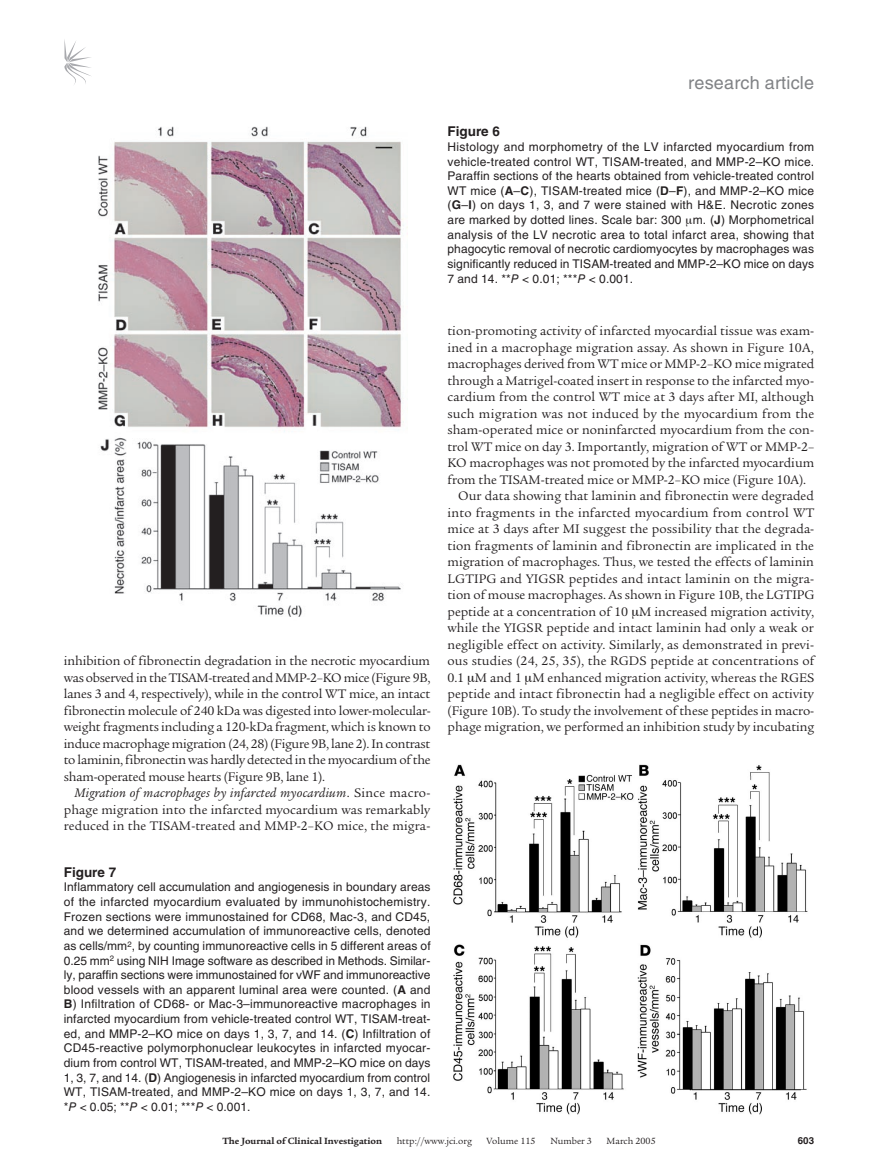
<style>
.page{position:relative;width:878px;height:1174px;background:#fff}
.page>*{position:absolute;margin:0;border:0;box-sizing:border-box;transform-origin:0 0}
.t1{font:18px "Helvetica LT Std";letter-spacing:.01em;color:#808285}
.t2{font:13.5px/16.5px "Legacy Serif Std";letter-spacing:.005em;color:#231f20;text-align:justify}
.t3{font:700 13.5px "Helvetica LT Std";color:#231f20}
.t4{font:12px/14.7px "Helvetica LT Std";letter-spacing:.005em;color:#231f20;text-align:justify}
.t5{font:9.75px "Legacy Serif Std";color:#231f20}
.t6{font:700 9.75px "Legacy Serif Std";color:#231f20}
.t7{font:700 9.75px "Helvetica LT Std";color:#231f20}
.s1{font-style:italic}
.s2{font-weight:700}
</style>
<div class="page">
<svg style="left:64px;top:39px;width:27px;height:46px"></svg>
<img style="left:98px;top:126px;width:309px;height:491px">
<img style="left:453px;top:764px;width:355px;height:351px">
<h1 class="t1" style="left:688px;top:72px;width:127px">research article</h1>
<p class="t2" style="left:64px;top:653px;width:368px">inhibition of fibronectin degradation in the necrotic myocardium was observed in the TISAM-treated and MMP-2–KO mice (Figure 9B, lanes 3 and 4, respectively), while in the control WT mice, an intact fibronectin molecule of 240 kDa was digested into lower-molecular&shy;weight fragments including a 120-kDa fragment, which is known to induce macrophage migration (24, 28) (Figure 9B, lane 2). In contrast to laminin, fibronectin was hardly detected in the myocardium of the sham-operated mouse hearts (Figure 9B, lane 1).</p>
<p class="t2" style="left:64px;top:785px;width:368px;text-indent:11px"><span class="s1">Migration of macrophages by infarcted myocardium</span>. Since macro&shy;phage migration into the infarcted myocardium was remarkably reduced in the TISAM-treated and MMP-2–KO mice, the migra-</p>
<p class="t3" style="left:64px;top:863px;width:54px">Figure 7</p>
<p class="t4" style="left:64px;top:879px;width:368px">Inflammatory cell accumulation and angiogenesis in boundary areas of the infarcted myocardium evaluated by immunohistochemistry.<br>Frozen sections were immunostained for CD68, Mac-3, and CD45, and we determined accumulation of immunoreactive cells, denoted as cells/mm<sup>2</sup>, by counting immunoreactive cells in 5 different areas of 0.25 mm<sup>2</sup> using NIH Image software as described in Methods. Similar&shy;ly, paraffin sections were immunostained for vWF and immunoreactive blood vessels with an apparent luminal area were counted. (<span class="s2">A</span> and <span class="s2">B</span>) Infiltration of CD68- or Mac-3–immunoreactive macrophages in infarcted myocardium from vehicle-treated control WT, TISAM-treat&shy;ed, and MMP-2–KO mice on days 1, 3, 7, and 14. (<span class="s2">C</span>) Infiltration of CD45-reactive polymorphonuclear leukocytes in infarcted myocar&shy;dium from control WT, TISAM-treated, and MMP-2–KO mice on days 1, 3, 7, and 14. (<span class="s2">D</span>) Angiogenesis in infarcted myocardium from control WT, TISAM-treated, and MMP-2–KO mice on days 1, 3, 7, and 14. *<span class="s1">P</span> &lt; 0.05; **<span class="s1">P</span> &lt; 0.01; ***<span class="s1">P</span> &lt; 0.001.</p>
<p class="t3" style="left:447px;top:123px;width:54px">Figure 6</p>
<p class="t4" style="left:447px;top:139px;width:368px">Histology and morphometry of the LV infarcted myocardium from vehicle-treated control WT, TISAM-treated, and MMP-2–KO mice.<br>Paraffin sections of the hearts obtained from vehicle-treated control WT mice (<span class="s2">A</span>–<span class="s2">C</span>), TISAM-treated mice (<span class="s2">D</span>–<span class="s2">F</span>), and MMP-2–KO mice (<span class="s2">G</span>–<span class="s2">I</span>) on days 1, 3, and 7 were stained with H&amp;E. Necrotic zones are marked by dotted lines. Scale bar: 300 m. (<span class="s2">J</span>) Morphometrical analysis of the LV necrotic area to total infarct area, showing that phagocytic removal of necrotic cardiomyocytes by macrophages was significantly reduced in TISAM-treated and MMP-2–KO mice on days 7 and 14. **<span class="s1">P</span> &lt; 0.01; ***<span class="s1">P</span> &lt; 0.001.</p>
<p class="t2" style="left:447px;top:323px;width:368px">tion-promoting activity of infarcted myocardial tissue was exam-</p>
<p class="t2" style="left:447px;top:339px;width:368px">ined in a macrophage migration assay. As shown in Figure 10A,</p>
<p class="t2" style="left:447px;top:356px;width:368px">macrophages derived from WT mice or MMP-2–KO mice migrated</p>
<p class="t2" style="left:447px;top:372px;width:368px">through a Matrigel-coated insert in response to the infarcted myo-</p>
<p class="t2" style="left:447px;top:389px;width:368px">cardium from the control WT mice at 3 days after MI, although</p>
<p class="t2" style="left:447px;top:405px;width:368px">such migration was not induced by the myocardium from the</p>
<p class="t2" style="left:447px;top:422px;width:368px">sham-operated mice or noninfarcted myocardium from the con-</p>
<p class="t2" style="left:447px;top:438px;width:368px">trol WT mice on day 3. Importantly, migration of WT or MMP-2–</p>
<p class="t2" style="left:447px;top:455px;width:368px">KO macrophages was not promoted by the infarcted myocardium</p>
<p class="t2" style="left:447px;top:471px;width:360px">from the TISAM-treated mice or MMP-2–KO mice (Figure 10A).</p>
<p class="t2" style="left:458px;top:488px;width:357px">Our data showing that laminin and fibronectin were degraded</p>
<p class="t2" style="left:447px;top:504px;width:368px">into fragments in the infarcted myocardium from control WT</p>
<p class="t2" style="left:447px;top:521px;width:368px">mice at 3 days after MI suggest the possibility that the degrada-</p>
<p class="t2" style="left:447px;top:537px;width:368px">tion fragments of laminin and fibronectin are implicated in the</p>
<p class="t2" style="left:447px;top:554px;width:368px">migration of macrophages. Thus, we tested the effects of laminin</p>
<p class="t2" style="left:447px;top:570px;width:368px">LGTIPG and YIGSR peptides and intact laminin on the migra-</p>
<p class="t2" style="left:447px;top:587px;width:368px">tion of mouse macrophages. As shown in Figure 10B, the LGTIPG</p>
<p class="t2" style="left:447px;top:603px;width:368px">peptide at a concentration of 10 M increased migration activity,</p>
<p class="t2" style="left:447px;top:620px;width:368px">while the YIGSR peptide and intact laminin had only a weak or</p>
<p class="t2" style="left:447px;top:636px;width:368px">negligible effect on activity. Similarly, as demonstrated in previ-</p>
<p class="t2" style="left:447px;top:653px;width:368px">ous studies (24, 25, 35), the RGDS peptide at concentrations of</p>
<p class="t2" style="left:447px;top:669px;width:368px">0.1 M and 1 M enhanced migration activity, whereas the RGES</p>
<p class="t2" style="left:447px;top:686px;width:368px">peptide and intact fibronectin had a negligible effect on activity</p>
<p class="t2" style="left:447px;top:702px;width:368px">(Figure 10B). To study the involvement of these peptides in macro-</p>
<p class="t2" style="left:447px;top:719px;width:368px">phage migration, we performed an inhibition study by incubating</p>
<p class="t6" style="left:222px;top:1135px;width:161px">The Journal of Clinical Investigation</p>
<p class="t5" style="left:396px;top:1135px;width:77px">http://www.jci.org</p>
<p class="t5" style="left:486px;top:1135px;width:50px">Volume 115</p>
<p class="t5" style="left:550px;top:1135px;width:43px">Number 3</p>
<p class="t5" style="left:606px;top:1135px;width:51px">March 2005</p>
<p class="t7" style="left:797px;top:1134px;width:18px">603</p>
</div>
